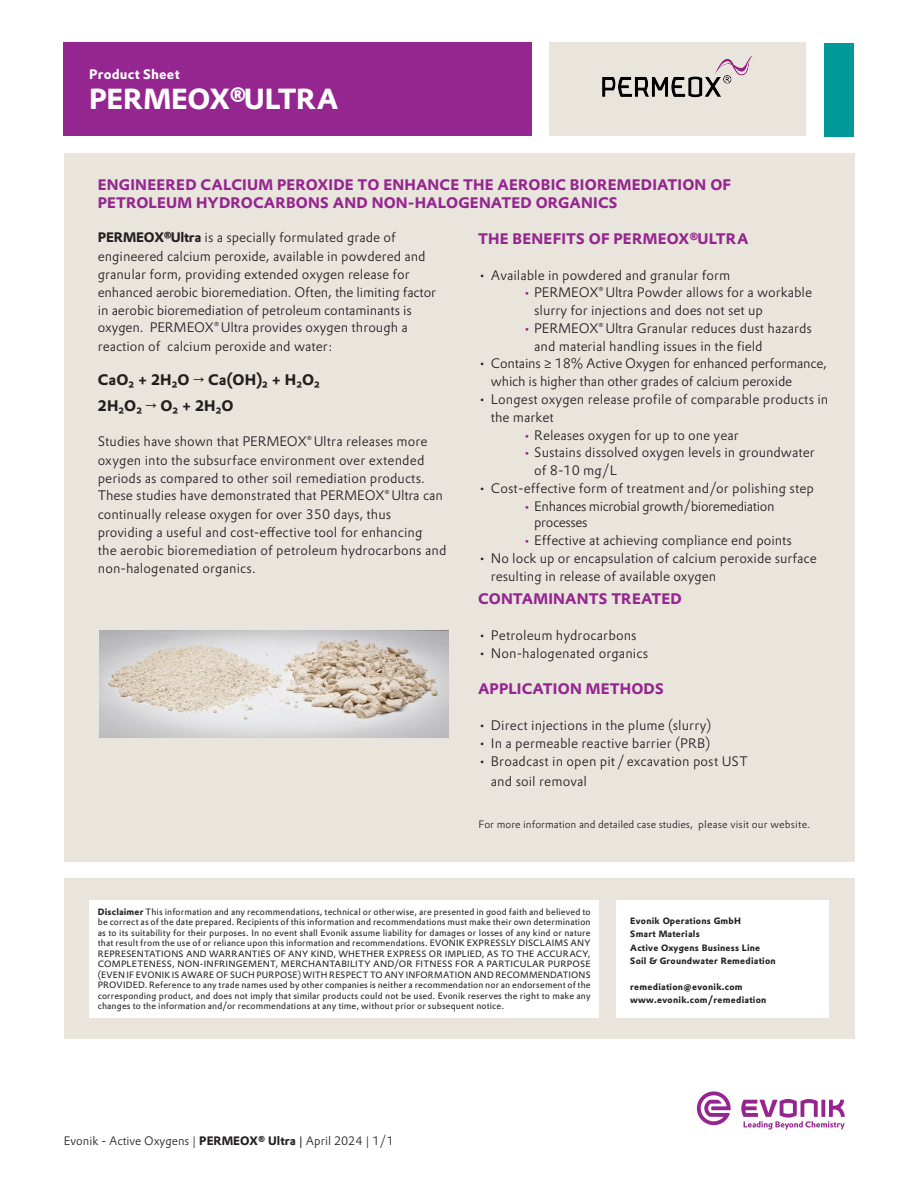
<style>
.page{position:relative;width:918px;height:1188px;background:#fff}
.page>*{position:absolute;margin:0;border:0;box-sizing:border-box;transform-origin:0 0}
.t1{font:700 28.5px "Evonik Prokyon";letter-spacing:-.01em;color:#fff}
.t2{font:700 15px/18px "Evonik Prokyon";letter-spacing:.015em;color:#95268f}
.t3{font:700 15px/25.5px "Evonik Prokyon";color:#231f20}
.t4{font:300 13.5px/18.1px "Evonik Prokyon";color:#231f20}
.t5{font:300 13.5px/16.2px "Evonik Prokyon";letter-spacing:-.025em;color:#231f20}
.t6{font:700 13.5px "Evonik Prokyon";letter-spacing:.015em;color:#fff}
.t7{font:300 12px "Evonik Prokyon";color:#231f20}
.t8{font:300 10.5px "Evonik Prokyon";color:#231f20}
.t9{font:9px/10.5px "Evonik Prokyon";letter-spacing:.015em;color:#231f20;text-align:justify}
.t10{font:700 9px/13.2px "Evonik Prokyon";letter-spacing:.025em;color:#231f20}
.s1{font-weight:700}
.s2{font-weight:400;font-size:12px;color:#95268f}
.s3{font-weight:400}
</style>
<div class="page">
<div style="left:64px;top:153px;width:790px;height:708px;background:#e9e5dd"></div>
<div style="left:64px;top:43px;width:468px;height:93px;background:#95268f"></div>
<div style="left:64px;top:878px;width:790px;height:161px;background:#e9e5dd"></div>
<div style="left:89px;top:900px;width:510px;height:118px;background:#fff"></div>
<div style="left:616px;top:900px;width:213px;height:118px;background:#fff"></div>
<svg style="left:741px;top:1099px;width:104px;height:31px"></svg>
<svg style="left:697px;top:1091px;width:34px;height:34px"></svg>
<img style="left:100px;top:630px;width:348px;height:107px">
<div style="left:825px;top:43px;width:29px;height:94px;background:#099"></div>
<div style="left:549px;top:42px;width:257px;height:94px;background:#e9e5dd"></div>
<p class="t6" style="left:89px;top:63px;width:92px">Product Sheet</p>
<h1 class="t1" style="left:89px;top:76px;width:251px">PERMEOX®ULTRA</h1>
<p class="t2" style="left:98px;top:174px;width:635px">ENGINEERED CALCIUM PEROXIDE TO ENHANCE THE AEROBIC BIOREMEDIATION OF<br>PETROLEUM HYDROCARBONS AND NON-HALOGENATED ORGANICS</p>
<p class="t4" style="left:98px;top:228px;width:340px"><span class="s1">PERMEOX® Ultra</span> is a specially formulated grade of engineered calcium peroxide, available in powdered and granular form, providing extended oxygen release for enhanced aerobic bioremediation. Often, the limiting factor in aerobic bioremediation of petroleum contaminants is oxygen. PERMEOX® Ultra provides oxygen through a reaction of calcium peroxide and water:</p>
<p class="t3" style="left:98px;top:366px;width:223px">CaO₂ + 2H₂O → Ca(OH)₂ + H₂O₂<br>2H₂O₂ → O₂ + 2H₂O</p>
<p class="t4" style="left:98px;top:432px;width:350px">Studies have shown that PERMEOX® Ultra releases more oxygen into the subsurface environment over extended periods as compared to other soil remediation products.<br>These studies have demonstrated that PERMEOX®Ultra can continually release oxygen for over 350 days, thus providing a useful and cost-effective tool for enhancing<br>the aerobic bioremediation of petroleum hydrocarbons and non-halogenated organics.</p>
<p class="t2" style="left:478px;top:229px;width:272px">THE BENEFITS OF PERMEOX®ULTRA</p>
<p class="t4" style="left:478px;top:265px;width:254px">• Available in powdered and granular form</p>
<p class="t4" style="left:534px;top:283px;width:279px;text-indent:-11px"><span class="s2">•</span> PERMEOX® Ultra Powder allows for a workable slurry for injections and does not set up</p>
<p class="t4" style="left:534px;top:318px;width:279px;text-indent:-11px"><span class="s2">•</span> PERMEOX® Ultra Granular reduces dust hazards and material handling issues in the field</p>
<p class="t4" style="left:491px;top:354px;width:338px;text-indent:-13px">• Contains ≥ 18% Active Oxygen for enhanced performance, which is higher than other grades of calcium peroxide</p>
<p class="t4" style="left:491px;top:389px;width:339px;text-indent:-13px">• Longest oxygen release profile of comparable products in the market</p>
<p class="t4" style="left:524px;top:425px;width:217px"><span class="s2">•</span> Releases oxygen for up to one year</p>
<p class="t4" style="left:534px;top:442px;width:282px;text-indent:-11px"><span class="s2">•</span> Sustains dissolved oxygen levels in groundwater of 8-10 mg/L</p>
<p class="t4" style="left:478px;top:478px;width:337px">• Cost-effective form of treatment and/or polishing step</p>
<p class="t5" style="left:534px;top:497px;width:242px;text-indent:-11px"><span class="s2">•</span> Enhances microbial growth/bioremediation processes</p>
<p class="t4" style="left:524px;top:531px;width:270px"><span class="s2">•</span> Effective at achieving compliance end points</p>
<p class="t4" style="left:491px;top:548px;width:327px;text-indent:-13px">• No lock up or encapsulation of calcium peroxide surface resulting in release of available oxygen</p>
<p class="t2" style="left:478px;top:589px;width:205px">CONTAMINANTS TREATED</p>
<p class="t4" style="left:478px;top:625px;width:160px">• Petroleum hydrocarbons</p>
<p class="t4" style="left:478px;top:643px;width:171px">• Non-halogenated organics</p>
<p class="t2" style="left:478px;top:679px;width:187px">APPLICATION METHODS</p>
<p class="t4" style="left:478px;top:715px;width:235px">• Direct injections in the plume (slurry)</p>
<p class="t4" style="left:478px;top:733px;width:234px">• In a permeable reactive barrier (PRB)</p>
<p class="t4" style="left:491px;top:751px;width:258px;line-height:19.5px;text-indent:-13px">• Broadcast in open pit/excavation post UST and soil removal</p>
<p class="t8" style="left:479px;top:816px;width:333px">For more information and detailed case studies, please visit our website.</p>
<p class="t9" style="left:98px;top:906px;width:494px"><span class="s1">Disclaimer</span> This information and any recommendations, technical or otherwise, are presented in good faith and believed to be correct as of the date prepared. Recipients of this information and recommendations must make their own determination as to its suitability for their purposes. In no event shall Evonik assume liability for damages or losses of any kind or nature that result from the use of or reliance upon this information and recommendations. EVONIK EXPRESSLY DISCLAIMS ANY REPRESENTATIONS AND WARRANTIES OF ANY KIND, WHETHER EXPRESS OR IMPLIED, AS TO THE ACCURACY, COMPLETENESS, NON-INFRINGEMENT, MERCHANTABILITY AND/OR FITNESS FOR A PARTICULAR PURPOSE (EVEN IF EVONIK IS AWARE OF SUCH PURPOSE) WITH RESPECT TO ANY INFORMATION AND RECOMMENDATIONS PROVIDED. Reference to any trade names used by other companies is neither a recommendation nor an endorsement of the corresponding product, and does not imply that similar products could not be used. Evonik reserves the right to make any changes to the information and/or recommendations at any time, without prior or subsequent notice.</p>
<p class="t10" style="left:630px;top:914px;width:147px">Evonik Operations GmbH<br>Smart Materials<br>Active Oxygens Business Line<br>Soil &amp; Groundwater Remediation</p>
<p class="t10" style="left:630px;top:980px;width:138px">remediation@evonik.com www.evonik.com/remediation</p>
<p class="t7" style="left:64px;top:1132px;width:332px">Evonik - Active Oxygens | <span class="s1">PERMEOX® Ultra</span> <span class="s3">|</span> April 2024 | 1/1</p>
</div>
